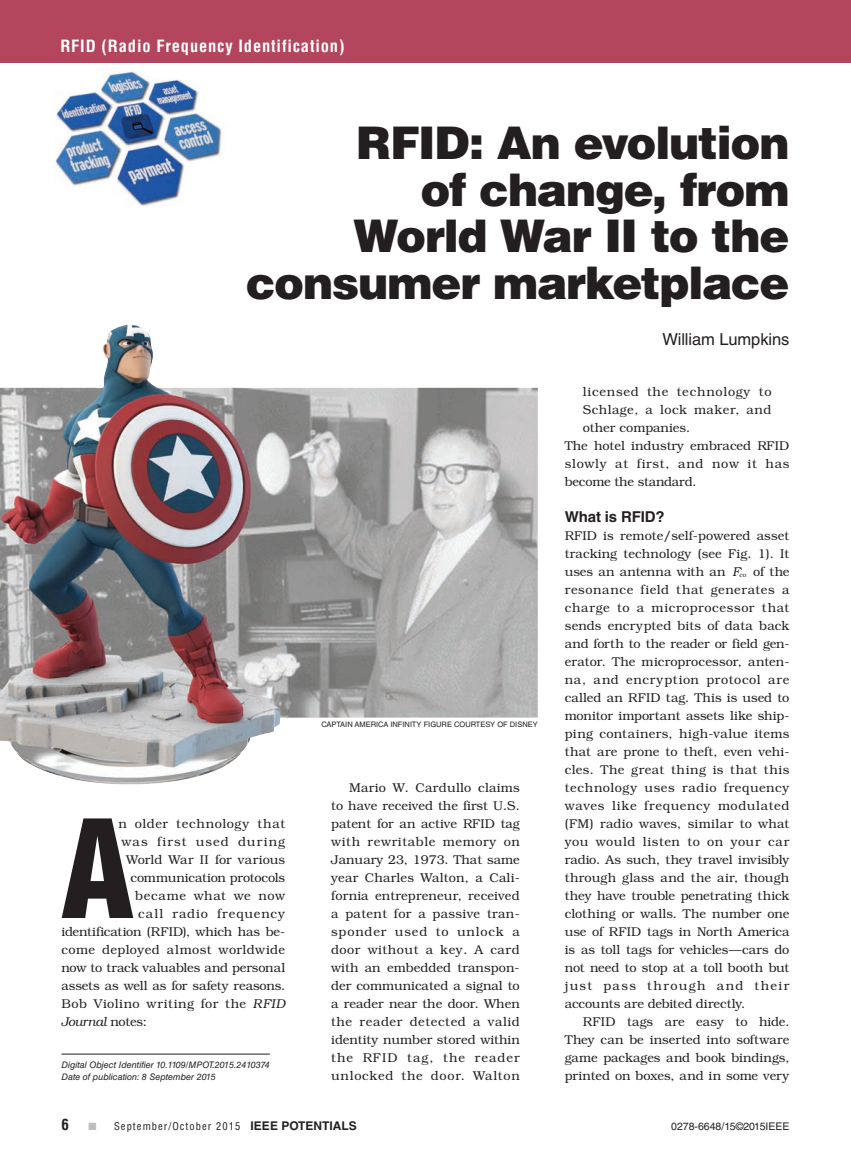
<style>
.page{position:relative;width:851px;height:1161px;background:#fff}
.page>*{position:absolute;margin:0;border:0;box-sizing:border-box;transform-origin:0 0}
.t1{font:900 condensed 132.75px "Helvetica LT Std";color:#231f20}
.t2{font:900 45px/46.5px "Helvetica LT Std";letter-spacing:-.025em;color:#231f20;text-align:right}
.t3{font:700 condensed 16.5px "Helvetica LT Std";letter-spacing:.05em;color:#fff}
.t4{font:16.5px "Helvetica LT Std";letter-spacing:-.005em;color:#231f20}
.t5{font:700 15px "Helvetica LT Std";letter-spacing:-.01em;color:#231f20}
.t6{font:700 condensed 15px "Helvetica LT Std";color:#231f20}
.t7{font:300 12.75px/18px "Bookman Std";letter-spacing:.02em;color:#231f20;text-align:justify}
.t8{font:300 12.75px "Bookman Std";letter-spacing:-.01em;color:#231f20}
.t9{font:300 12.75px "Bookman Std";color:#231f20}
.t10{font:300 12.75px "Bookman Std";letter-spacing:.04em;color:#231f20}
.t11{font:300 12.75px "Bookman Std";letter-spacing:.05em;color:#231f20}
.t12{font:300 12.75px "Bookman Std";letter-spacing:.055em;color:#231f20}
.t13{font:300 12.75px "Bookman Std";letter-spacing:.06em;color:#231f20}
.t14{font:300 12.75px "Bookman Std";letter-spacing:-.015em;color:#231f20}
.t15{font:300 12.75px "Bookman Std";letter-spacing:.085em;color:#231f20}
.t16{font:300 12.75px "Bookman Std";letter-spacing:.075em;color:#231f20}
.t17{font:italic 300 12.75px "Bookman Std";letter-spacing:-.01em;color:#231f20}
.t18{font:condensed 10.5px "Helvetica LT Std";letter-spacing:.1em;color:#231f20}
.t19{font:10.5px "Helvetica LT Std";color:#231f20}
.t20{font:italic 9px/12px "Helvetica LT Std";color:#231f20}
.t21{font:7.5px "Helvetica LT Std";color:#231f20}
.s1{font-style:italic}
.s2{font-style:normal}
.s3{font-size:6.3px}
.s4{color:#bcbdc0}
.s5{font-weight:700;font-stretch:normal;font-size:12px}
</style>
<div class="page">
<img style="left:55px;top:71px;width:167px;height:135px">
<div style="left:0;top:0;width:850px;height:63px;background:#b3465c"></div>
<hr style="left:62px;top:1054px;width:208px;height:1px;background:#231f20">
<img style="left:0;top:324px;width:537px;height:461px">
<p class="t3" style="left:60px;top:35px;width:286px">RFID (Radio Frequency Identification)</p>
<h2 class="t2" style="left:246px;top:119px;width:545px">RFID: An evolution<br>of change, from<br>World War II to the consumer marketplace</h2>
<h1 class="t1" style="left:60px;top:785px;width:75px">A</h1>
<p class="t11" style="left:119px;top:817px;width:168px">n older technology that</p>
<p class="t15" style="left:122px;top:835px;width:165px">was first used during</p>
<p class="t9" style="left:126px;top:853px;width:160px">World War II for various</p>
<p class="t8" style="left:131px;top:871px;width:156px">communication protocols</p>
<p class="t11" style="left:135px;top:889px;width:152px">became what we now</p>
<p class="t16" style="left:138px;top:907px;width:148px">call radio frequency</p>
<p class="t8" style="left:62px;top:925px;width:225px">identification (RFID), which has be-</p>
<p class="t7" style="left:62px;top:941px;width:225px">come deployed almost worldwide</p>
<p class="t8" style="left:62px;top:961px;width:225px">now to track valuables and personal</p>
<p class="t8" style="left:62px;top:979px;width:225px">assets as well as for safety reasons.</p>
<p class="t10" style="left:62px;top:997px;width:225px">Bob Violino writing for the <span class="s1">RFID</span></p>
<p class="t17" style="left:62px;top:1015px;width:87px">Journal <span class="s2">notes:</span></p>
<p class="t20" style="left:62px;top:1059px;width:210px">Digital Object Identifier 10.1109/MPOT.2015.2410374<br>Date of publication: 8 September 2015</p>
<p class="t21" style="left:321px;top:720px;width:218px">CAPTAIN AMERICA INFINITY FIGURE COURTESY OF DISNEY</p>
<p class="t7" style="left:331px;top:779px;width:190px;text-indent:18px">Mario W. Cardullo claims to have received the first U.S. patent for an active RFID tag with rewritable memory on January 23, 1973. That same year Charles Walton, a Cali&shy;fornia entrepreneur, received a patent for a passive tran&shy;sponder used to unlock a door without a key. A card with an embedded transpon&shy;der communicated a signal to a reader near the door. When the reader detected a valid identity number stored within the RFID tag, the reader unlocked the door. Walton</p>
<p class="t4" style="left:662px;top:330px;width:128px">WILLIAM LUMPKINS</p>
<p class="t13" style="left:582px;top:384px;width:190px">licensed the technology to</p>
<p class="t10" style="left:582px;top:402px;width:190px">Schlage, a lock maker, and</p>
<p class="t9" style="left:582px;top:420px;width:109px">other companies.</p>
<p class="t9" style="left:564px;top:438px;width:226px">The hotel industry embraced RFID</p>
<p class="t12" style="left:564px;top:456px;width:226px">slowly at first, and now it has</p>
<p class="t14" style="left:564px;top:474px;width:133px">become the standard.</p>
<p class="t5" style="left:564px;top:508px;width:101px">WHAT IS RFID?</p>
<p class="t7" style="left:564px;top:527px;width:226px">RFID is remote/self-powered asset tracking technology (see Fig. 1). It uses an antenna with an <span class="s1">F</span><span class="s3">co</span> of the resonance field that generates a charge to a microprocessor that sends encrypted bits of data back and forth to the reader or field gen&shy;erator. The microprocessor, anten&shy;na, and encryption protocol are called an RFID tag. This is used to monitor important assets like ship&shy;ping containers, high-value items that are prone to theft, even vehi&shy;cles. The great thing is that this technology uses radio frequency waves like frequency modulated (FM) radio waves, similar to what you would listen to on your car radio. As such, they travel invisibly through glass and the air, though they have trouble penetrating thick clothing or walls. The number one use of RFID tags in North America is as toll tags for vehicles—cars do not need to stop at a toll booth but just pass through and their accounts are debited directly.</p>
<p class="t7" style="left:565px;top:1013px;width:226px;text-indent:18px">RFID tags are easy to hide.<br>They can be inserted into software game packages and book bindings, printed on boxes, and in some very</p>
<p class="t6" style="left:62px;top:1116px;width:9px">6</p>
<p class="t18" style="left:88px;top:1120px;width:270px"><span class="s4">■</span> September/October 2015 <span class="s5">IEEE POTENTIALS</span></p>
<p class="t19" style="left:671px;top:1120px;width:120px">0278-6648/15©2015IEEE</p>
</div>
